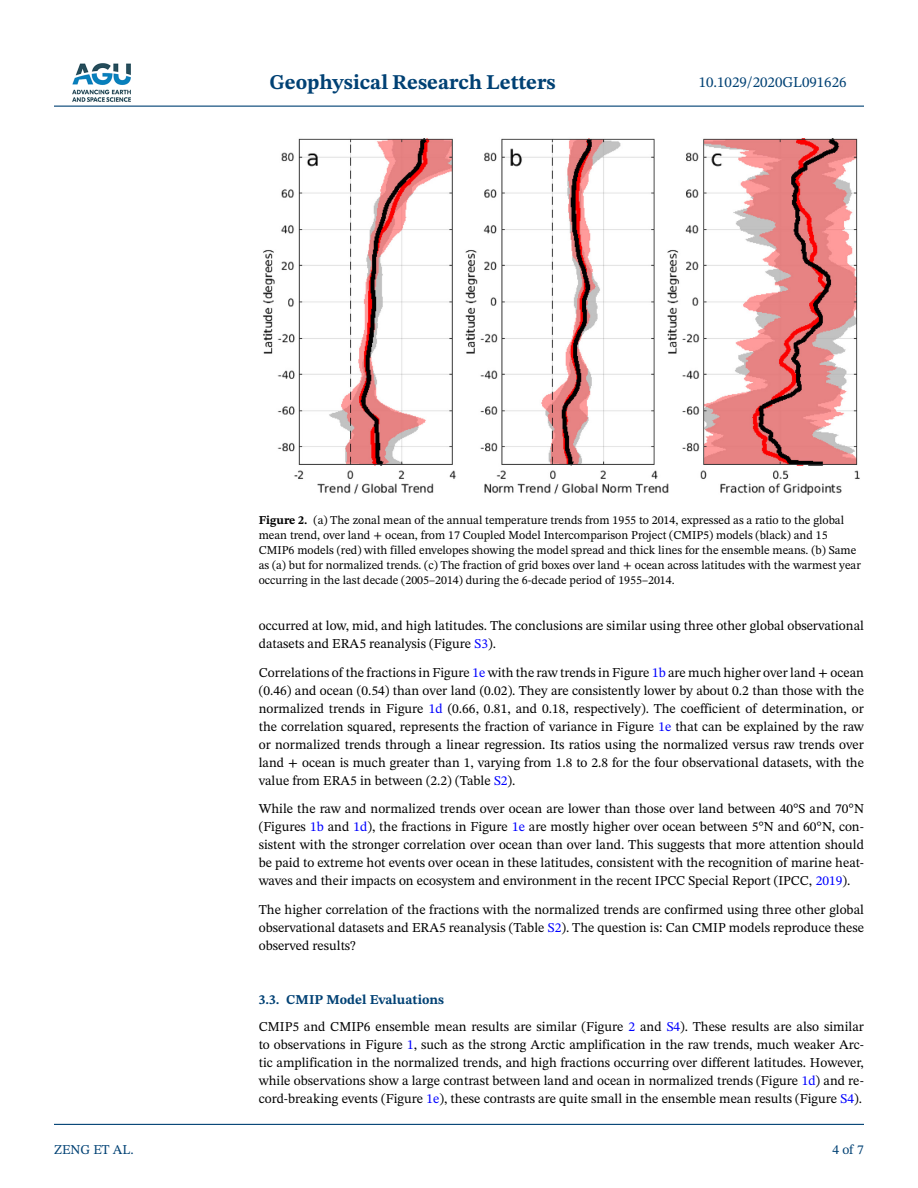
<style>
.page{position:relative;width:918px;height:1188px;background:#fff}
.page>*{position:absolute;margin:0;border:0;box-sizing:border-box;transform-origin:0 0}
.t1{font:700 21px "STIX Two Text";color:#004174}
.t2{font:15px "STIX Two Text";color:#004174}
.t3{font:13.5px/18px "STIX Two Text";color:#000;text-align:justify}
.t4{font:13.5px "STIX Two Text";color:#004174}
.t5{font:12px/15px "STIX Two Text";color:#000}
.s1{font-weight:700}
.s2{color:#00f}
.s3{font-weight:700;color:#004174}
</style>
<div class="page">
<hr style="left:54px;top:106px;width:810px;height:1px;background:#004174">
<hr style="left:54px;top:1124px;width:810px;height:1px;background:#004174">
<img style="left:72px;top:63px;width:59px;height:39px">
<img style="left:263px;top:138px;width:597px;height:357px">
<h1 class="t1" style="left:269px;top:67px;width:288px">Geophysical Research Letters</h1>
<p class="t2" style="left:699px;top:72px;width:149px">10.1029/2020GL091626</p>
<p class="t4" style="left:54px;top:1140px;width:81px">ZENG ET AL.</p>
<p class="t5" style="left:259px;top:513px;width:604px"><span class="s1">Figure 2.</span> (a) The zonal mean of the annual temperature trends from 1955 to 2014, expressed as a ratio to the global mean trend, over land + ocean, from 17 Coupled Model Intercomparison Project (CMIP5) models (black) and 15<br>CMIP6 models (red) with filled envelopes showing the model spread and thick lines for the ensemble means. (b) Same as (a) but for normalized trends. (c) The fraction of grid boxes over land + ocean across latitudes with the warmest year occurring in the last decade (2005–2014) during the 6-decade period of 1955–2014.</p>
<p class="t3" style="left:259px;top:617px;width:607px">occurred at low, mid, and high latitudes. The conclusions are similar using three other global observational datasets and ERA5 reanalysis (Figure <span class="s2">S3</span>).</p>
<p class="t3" style="left:259px;top:663px;width:607px">Correlations of the fractions in Figure <span class="s2">1e</span> with the raw trends in Figure <span class="s2">1b</span> are much higher over land + ocean (0.46) and ocean (0.54) than over land (0.02). They are consistently lower by about 0.2 than those with the normalized trends in Figure <span class="s2">1d</span> (0.66, 0.81, and 0.18, respectively). The coefficient of determination, or the correlation squared, represents the fraction of variance in Figure <span class="s2">1e</span> that can be explained by the raw or normalized trends through a linear regression. Its ratios using the normalized versus raw trends over land + ocean is much greater than 1, varying from 1.8 to 2.8 for the four observational datasets, with the value from ERA5 in between (2.2) (Table <span class="s2">S2</span>).</p>
<p class="t3" style="left:259px;top:800px;width:607px">While the raw and normalized trends over ocean are lower than those over land between 40°S and 70°N (Figures <span class="s2">1b</span> and <span class="s2">1d</span>), the fractions in Figure <span class="s2">1e</span> are mostly higher over ocean between 5°N and 60°N, con&shy;sistent with the stronger correlation over ocean than over land. This suggests that more attention should be paid to extreme hot events over ocean in these latitudes, consistent with the recognition of marine heat&shy;waves and their impacts on ecosystem and environment in the recent IPCC Special Report (IPCC, <span class="s2">2019</span>).</p>
<p class="t3" style="left:259px;top:900px;width:607px">The higher correlation of the fractions with the normalized trends are confirmed using three other global observational datasets and ERA5 reanalysis (Table <span class="s2">S2</span>). The question is: Can CMIP models reproduce these observed results?</p>
<p class="t3" style="left:259px;top:986px;width:607px;line-height:27px"><span class="s3">3.3. CMIP Model Evaluations<br></span>CMIP5 and CMIP6 ensemble mean results are similar (Figure <span class="s2">2</span> and <span class="s2">S4</span>). These results are also similar</p>
<p class="t3" style="left:259px;top:1035px;width:607px">to observations in Figure <span class="s2">1</span>, such as the strong Arctic amplification in the raw trends, much weaker Arc&shy;tic amplification in the normalized trends, and high fractions occurring over different latitudes. However, while observations show a large contrast between land and ocean in normalized trends (Figure <span class="s2">1d</span>) and re&shy;cord-breaking events (Figure <span class="s2">1e</span>), these contrasts are quite small in the ensemble mean results (Figure <span class="s2">S4</span>).</p>
<p class="t4" style="left:833px;top:1140px;width:33px">4 of 7</p>
</div>
